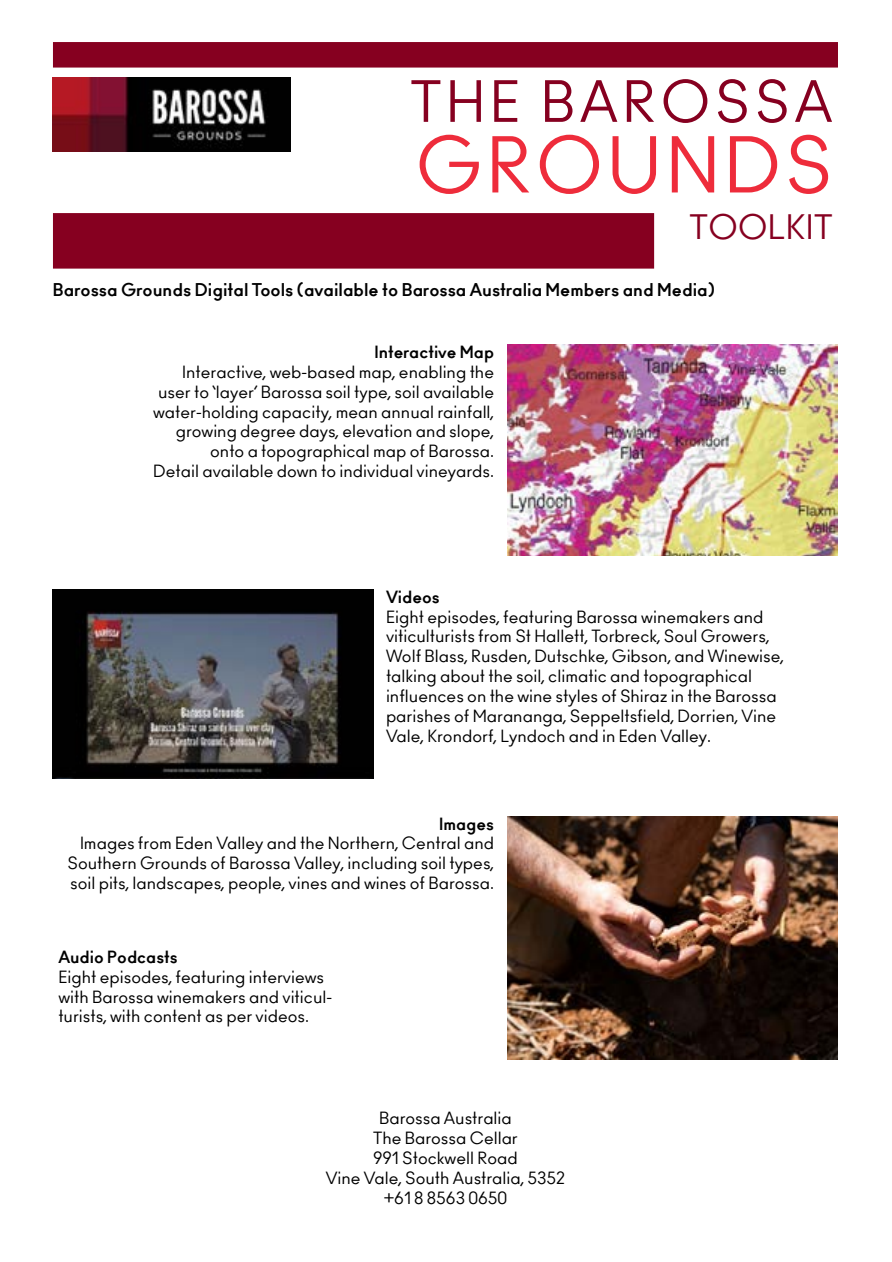
<style>
.page{position:relative;width:892px;height:1262px;background:#fff}
.page>*{position:absolute;margin:0;border:0;box-sizing:border-box;transform-origin:0 0}
.t1{font:75px "Ano";letter-spacing:.05em;color:#ee2c3b}
.t2{font:55.5px "Ano";letter-spacing:.08em;color:#860020}
.t3{font:33px "Ano";letter-spacing:.01em;color:#860020}
.t4{font:700 17.25px "Ano";color:#000}
.t5{font:16.5px/19.8px "Ano";color:#000}
.t6{font:700 16.5px "Ano";color:#000}
</style>
<div class="page">
<img style="left:53px;top:589px;width:320px;height:189px">
<img style="left:508px;top:345px;width:330px;height:211px">
<img style="left:508px;top:816px;width:330px;height:243px">
<div style="left:53px;top:42px;width:785px;height:26px;background:#860020"></div>
<div style="left:53px;top:213px;width:601px;height:55px;background:#860020"></div>
<img style="left:53px;top:77px;width:238px;height:75px">
<h2 class="t2" style="left:410px;top:68px;width:424px">THE BAROSSA</h2>
<h1 class="t1" style="left:416px;top:119px;width:418px">GROUNDS</h1>
<h3 class="t3" style="left:690px;top:207px;width:144px">TOOLKIT</h3>
<p class="t4" style="left:53px;top:279px;width:663px">Barossa Grounds Digital Tools (available to Barossa Australia Members and Media)</p>
<p class="t6" style="left:374px;top:342px;width:121px">Interactive Map</p>
<p class="t5" style="left:153px;top:362px;width:343px;text-align:right">Interactive, web-based map, enabling the user to ‘layer’ Barossa soil type, soil available water-holding capacity, mean annual rainfall, growing degree days, elevation and slope, onto a topographical map of Barossa.<br>Detail available down to individual vineyards.</p>
<p class="t6" style="left:386px;top:586px;width:55px">Videos</p>
<p class="t5" style="left:386px;top:607px;width:399px">Eight episodes, featuring Barossa winemakers and viticulturists from St Hallett, Torbreck, Soul Growers, Wolf Blass, Rusden, Dutschke, Gibson, and Winewise, talking about the soil, climatic and topographical influences on the wine styles of Shiraz in the Barossa parishes of Marananga, Seppeltsfield, Dorrien, Vine Vale, Krondorf, Lyndoch and in Eden Valley.</p>
<p class="t6" style="left:439px;top:813px;width:56px">Images</p>
<p class="t5" style="left:68px;top:833px;width:428px;text-align:justify;text-indent:12px">Images from Eden Valley and the Northern, Central and Southern Grounds of Barossa Valley, including soil types, soil pits, landscapes, people, vines and wines of Barossa.</p>
<p class="t6" style="left:58px;top:946px;width:121px">Audio Podcasts</p>
<p class="t5" style="left:58px;top:967px;width:275px">Eight episodes, featuring interviews with Barossa winemakers and viticul&shy;turists, with content as per videos.</p>
<p class="t5" style="left:326px;top:1108px;width:241px;text-align:center">Barossa Australia<br>The Barossa Cellar<br>991 Stockwell Road<br>Vine Vale, South Australia, 5352 +61 8 8563 0650</p>
</div>
